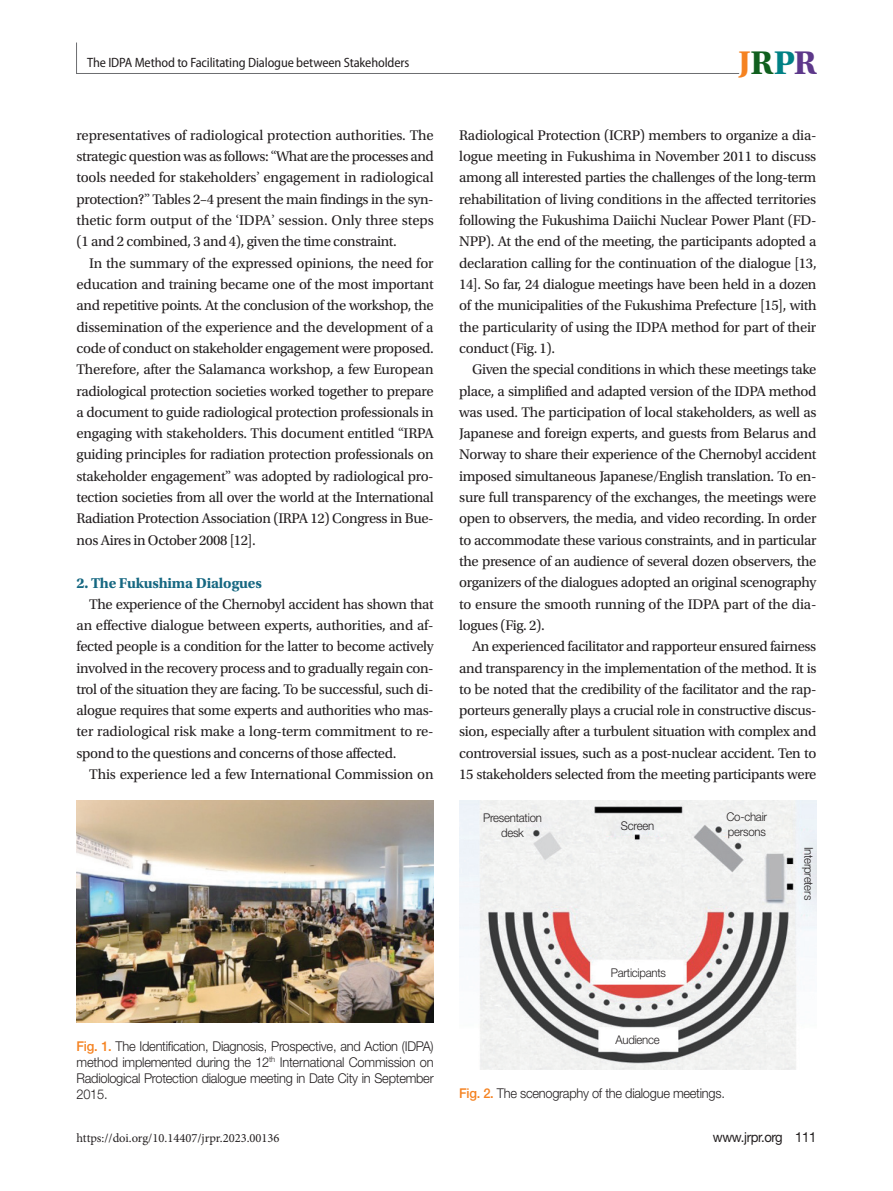
<style>
.page{position:relative;width:893px;height:1191px;background:#fff}
.page>*{position:absolute;margin:0;border:0;box-sizing:border-box;transform-origin:0 0}
.t1{font:700 34.5px "Utopia Std";color:#f58220}
.본문_중제목{font:700 15px "Utopia Std";letter-spacing:-.01em;color:#156781}
.본문{font:14.7px/21.3px "Utopia Std";letter-spacing:-.025em;color:#231f20;text-align:justify}
.t2{font:13.8px "Helvetica Neue LT Std";letter-spacing:-.025em;color:#231f20;scale:.95 1}
.표_제목__그림_설명{font:300 13.5px/16.2px "Helvetica Neue LT Std";letter-spacing:-.02em;color:#231f20;text-align:justify;scale:.95 1}
.t3{font:semi-condensed 13.5px "Myriad Pro";letter-spacing:-.01em;color:#231f20}
.t4{font:12.6px "Minion Pro";color:#231f20}
.그림_지문_8pt{font:300 12px "Helvetica Neue LT Std";letter-spacing:-.02em;color:#231f20;scale:.95 1}
.s1{font-family:"Minion Pro"}
.s2{color:#105f1e}
.s3{color:#008185}
.s4{color:#5d388a}
.s5{font-weight:500;color:#f58220}
</style>
<div class="page">
<svg style="left:76px;top:42px;width:664px;height:32px"></svg>
<img style="left:459px;top:801px;width:357px;height:269px">
<img style="left:77px;top:801px;width:357px;height:221px">
<p class="t3" style="left:87px;top:55px;width:324px">The IDPA Method to Facilitating Dialogue between Stakeholders</p>
<p class="본문" style="left:77px;top:125px;width:359px">representatives of radiological protection authorities. The strategic question was as follows: <span class="s1">“</span>What are the processes and tools needed for stakeholders<span class="s1">’</span> engagement in radiological protection?<span class="s1">”</span> Tables 2–4 present the main findings in the syn&shy;thetic form output of the <span class="s1">‘</span>IDPA<span class="s1">’</span> session. Only three steps (1 and 2 combined, 3 and 4), given the time constraint.</p>
<p class="본문" style="left:77px;top:252px;width:359px;text-indent:13px">In the summary of the expressed opinions, the need for education and training became one of the most important and repetitive points. At the conclusion of the workshop, the dissemination of the experience and the development of a code of conduct on stakeholder engagement were proposed.<br>Therefore, after the Salamanca workshop, a few European radiological protection societies worked together to prepare a document to guide radiological protection professionals in engaging with stakeholders. This document entitled <span class="s1">“</span>IRPA guiding principles for radiation protection professionals on stakeholder engagement<span class="s1">”</span> was adopted by radiological pro&shy;tection societies from all over the world at the International Radiation Protection Association (IRPA 12) Congress in Bue&shy;nos Aires in October 2008 [12].</p>
<p class="본문_중제목" style="left:77px;top:574px;width:187px">2. The Fukushima Dialogues</p>
<p class="본문" style="left:77px;top:593px;width:359px;text-indent:13px">The experience of the Chernobyl accident has shown that an effective dialogue between experts, authorities, and af&shy;fected people is a condition for the latter to become actively involved in the recovery process and to gradually regain con&shy;trol of the situation they are facing. To be successful, such di&shy;alogue requires that some experts and authorities who mas&shy;ter radiological risk make a long-term commitment to re&shy;spond to the questions and concerns of those affected.</p>
<p class="본문" style="left:89px;top:764px;width:346px">This experience led a few International Commission on</p>
<h1 class="t1" style="left:738px;top:43px;width:80px">J<span class="s2">R</span><span class="s3">P</span><span class="s4">R</span></h1>
<p class="본문" style="left:459px;top:125px;width:359px">Radiological Protection (ICRP) members to organize a dia&shy;logue meeting in Fukushima in November 2011 to discuss among all interested parties the challenges of the long-term rehabilitation of living conditions in the affected territories following the Fukushima Daiichi Nuclear Power Plant (FD-NPP). At the end of the meeting, the participants adopted a declaration calling for the continuation of the dialogue [13, 14]. So far, 24 dialogue meetings have been held in a dozen of the municipalities of the Fukushima Prefecture [15], with the particularity of using the IDPA method for part of their conduct (Fig. 1).</p>
<p class="본문" style="left:459px;top:359px;width:359px;text-indent:13px">Given the special conditions in which these meetings take place, a simplified and adapted version of the IDPA method was used. The participation of local stakeholders, as well as Japanese and foreign experts, and guests from Belarus and Norway to share their experience of the Chernobyl accident imposed simultaneous Japanese/English translation. To en&shy;sure full transparency of the exchanges, the meetings were open to observers, the media, and video recording. In order to accommodate these various constraints, and in particular the presence of an audience of several dozen observers, the organizers of the dialogues adopted an original scenography to ensure the smooth running of the IDPA part of the dia&shy;logues (Fig. 2).</p>
<p class="본문" style="left:459px;top:636px;width:359px;text-indent:13px">An experienced facilitator and rapporteur ensured fairness and transparency in the implementation of the method. It is to be noted that the credibility of the facilitator and the rap&shy;porteurs generally plays a crucial role in constructive discus&shy;sion, especially after a turbulent situation with complex and controversial issues, such as a post-nuclear accident. Ten to 15 stakeholders selected from the meeting participants were</p>
<p class="그림_지문_8pt" style="left:483px;top:810px;width:63px">Presentation</p>
<p class="그림_지문_8pt" style="left:501px;top:825px;width:26px">desk</p>
<p class="그림_지문_8pt" style="left:621px;top:818px;width:37px">Screen</p>
<p class="그림_지문_8pt" style="left:726px;top:809px;width:44px">Co-chair</p>
<p class="그림_지문_8pt" style="left:728px;top:824px;width:42px">persons</p>
<p class="그림_지문_8pt" style="left:816px;top:846px;width:58px;rotate:90deg">Interpreters</p>
<p class="표_제목__그림_설명" style="left:77px;top:1037px;width:377px"><span class="s5">Fig. 1.</span> The Identification, Diagnosis, Prospective, and Action (IDPA) method implemented during the 12<sup>th</sup> International Commission on Radiological Protection dialogue meeting in Date City in September 2015.</p>
<p class="t4" style="left:77px;top:1129px;width:205px">https://doi.org/10.14407/jrpr.2023.00136</p>
<p class="그림_지문_8pt" style="left:611px;top:965px;width:60px">Participants</p>
<p class="그림_지문_8pt" style="left:615px;top:1032px;width:48px">Audience</p>
<p class="표_제목__그림_설명" style="left:459px;top:1085px;width:281px"><span class="s5">Fig. 2.</span> The scenography of the dialogue meetings.</p>
<p class="t2" style="left:713px;top:1128px;width:111px">www.jrpr.org 111</p>
</div>
